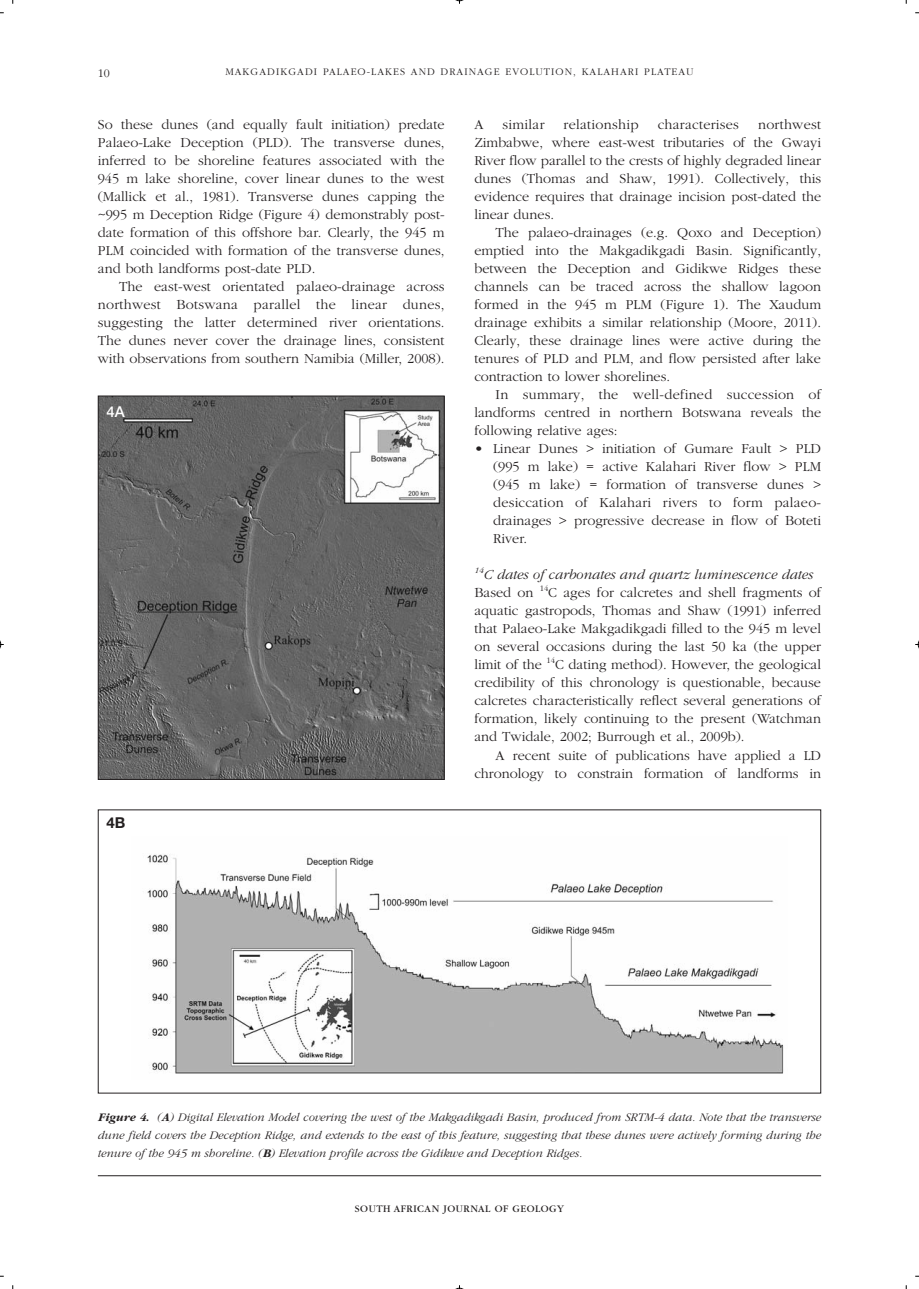
<style>
.page{position:relative;width:919px;height:1289px;background:#fff}
.page>*{position:absolute;margin:0;border:0;box-sizing:border-box;transform-origin:0 0}
.t1{font:500 15px "Helvetica Neue";color:#fff}
.t2{font:700 15px "Helvetica Neue";color:#231f20}
.t3{font:300 14.25px/18px "Garamond";color:#231f20;text-align:justify}
.t4{font:300 14.25px "Garamond";letter-spacing:.02em;color:#231f20}
.t5{font:italic 300 12px/18px "Garamond";color:#231f20;text-align:justify}
.t6{font:300 12px "Garamond";color:#231f20}
.t7{font:300 10.5px "Garamond";letter-spacing:.1em;color:#231f20}
.t8{font:10.5px "Garamond";letter-spacing:.055em;color:#231f20}
.s1{font-style:italic}
.s2{font-weight:700}
</style>
<div class="page">
<hr style="left:98px;top:1175px;width:723px;height:1px;background:#231f20">
<img style="left:100px;top:397px;width:342px;height:380px">
<div style="left:98px;top:395px;width:346px;height:384px;border:1px solid #231f20"></div>
<img style="left:147px;top:854px;width:637px;height:220px">
<svg style="left:455px;top:0;width:9px;height:4px"></svg>
<svg style="left:0;top:640px;width:4px;height:9px"></svg>
<p class="t6" style="left:98px;top:68px;width:13px">10</p>
<p class="t7" style="left:225px;top:68px;width:469px">MAKGADIKGADI PALAEO-LAKES AND DRAINAGE EVOLUTION, KALAHARI PLATEAU</p>
<p class="t3" style="left:98px;top:117px;width:348px">So these dunes (and equally fault initiation) predate Palaeo-Lake Deception (PLD). The transverse dunes, inferred to be shoreline features associated with the 945 m lake shoreline, cover linear dunes to the west (Mallick et al., 1981). Transverse dunes capping the ~995 m Deception Ridge (Figure 4) demonstrably post&shy;date formation of this offshore bar. Clearly, the 945 m PLM coincided with formation of the transverse dunes, and both landforms post-date PLD.</p>
<p class="t3" style="left:98px;top:279px;width:348px;text-indent:21px">The east-west orientated palaeo-drainage across northwest Botswana parallel the linear dunes, suggesting the latter determined river orientations.<br>The dunes never cover the drainage lines, consistent with observations from southern Namibia (Miller, 2008).</p>
<p class="t1" style="left:106px;top:406px;width:20px">4A</p>
<p class="t2" style="left:106px;top:817px;width:20px">4B</p>
<p class="t3" style="left:474px;top:117px;width:11px">A</p>
<p class="t4" style="left:502px;top:119px;width:43px">similar</p>
<p class="t4" style="left:563px;top:119px;width:76px">relationship</p>
<p class="t4" style="left:657px;top:119px;width:83px">characterises</p>
<p class="t3" style="left:474px;top:117px;width:348px;text-indent:284px">northwest Zimbabwe, where east-west tributaries of the Gwayi River flow parallel to the crests of highly degraded linear dunes (Thomas and Shaw, 1991). Collectively, this evidence requires that drainage incision post-dated the linear dunes.</p>
<p class="t3" style="left:474px;top:225px;width:348px;text-indent:21px">The palaeo-drainages (e.g. Qoxo and Deception) emptied into the Makgadikgadi Basin. Significantly, between the Deception and Gidikwe Ridges these channels can be traced across the shallow lagoon formed in the 945 m PLM (Figure 1). The Xaudum drainage exhibits a similar relationship (Moore, 2011).<br>Clearly, these drainage lines were active during the tenures of PLD and PLM, and flow persisted after lake contraction to lower shorelines.</p>
<p class="t3" style="left:474px;top:387px;width:348px;text-indent:21px">In summary, the well-defined succession of landforms centred in northern Botswana reveals the following relative ages:</p>
<p class="t3" style="left:493px;top:441px;width:329px;text-indent:-19px">• Linear Dunes &gt; initiation of Gumare Fault &gt; PLD (995 m lake) = active Kalahari River flow &gt; PLM (945 m lake) = formation of transverse dunes &gt; desiccation of Kalahari rivers to form palaeo&shy;drainages &gt; progressive decrease in flow of Boteti River.</p>
<p class="t3" style="left:474px;top:567px;width:348px;text-align:left"><sup>14</sup><span class="s1">C dates of carbonates and quartz luminescence dates </span>Based on <sup>14</sup>C ages for calcretes and shell fragments of aquatic gastropods, Thomas and Shaw (1991) inferred that Palaeo-Lake Makgadikgadi filled to the 945 m level on several occasions during the last 50 ka (the upper limit of the <sup>14</sup>C dating method). However, the geological credibility of this chronology is questionable, because calcretes characteristically reflect several generations of formation, likely continuing to the present (Watchman and Twidale, 2002; Burrough et al., 2009b).</p>
<p class="t3" style="left:474px;top:747px;width:348px;text-align:right">A recent suite of publications have applied a LD chronology to constrain formation of landforms in</p>
<p class="t5" style="left:98px;top:1109px;width:724px"><span class="s2">Figure 4.</span> (<span class="s2">A</span>) Digital Elevation Model covering the west of the Makgadikgadi Basin, produced from SRTM-4 data. Note that the transverse dune field covers the Deception Ridge, and extends to the east of this feature, suggesting that these dunes were actively forming during the tenure of the 945 m shoreline. (<span class="s2">B</span>) Elevation profile across the Gidikwe and Deception Ridges.</p>
<p class="t8" style="left:355px;top:1205px;width:211px">SOUTH AFRICAN JOURNAL OF GEOLOGY</p>
</div>
